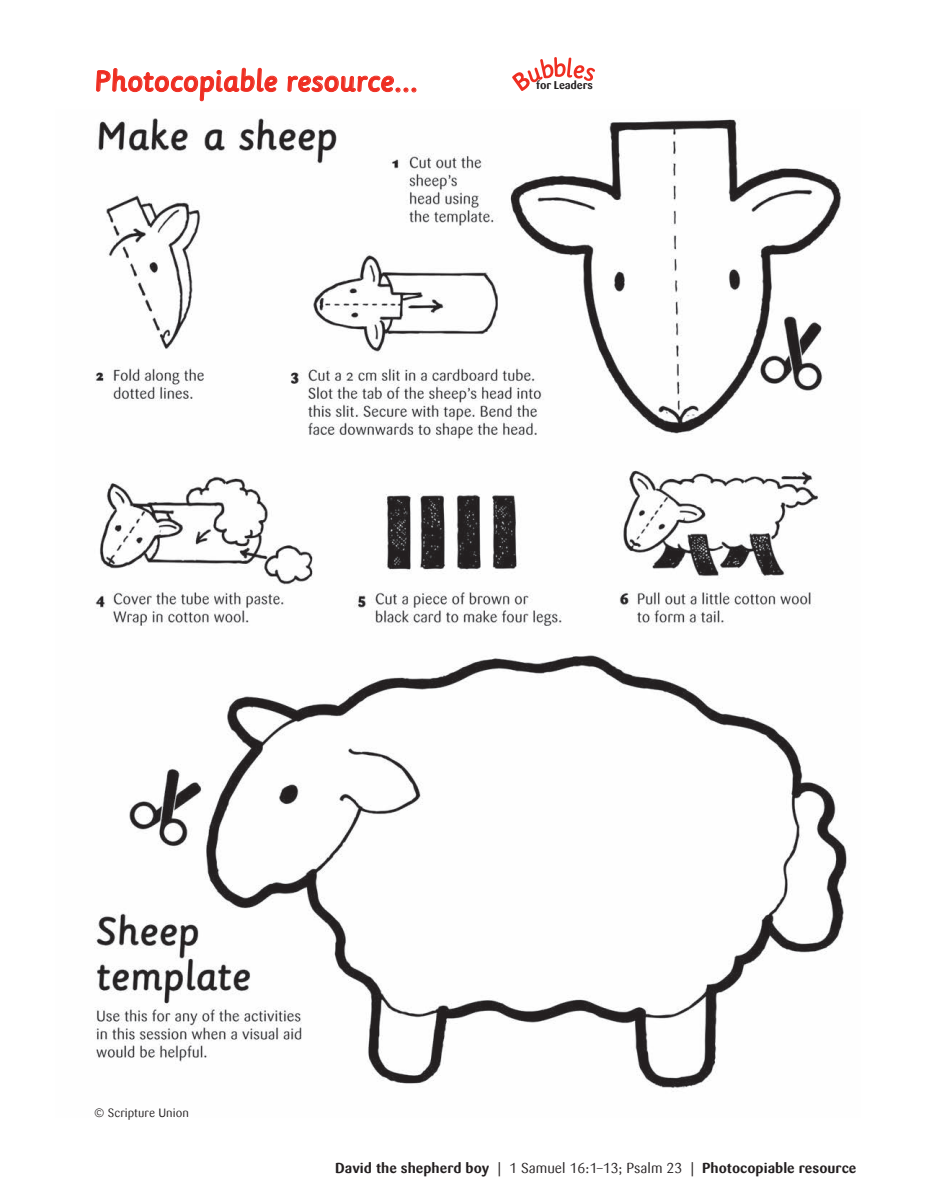
<style>
.page{position:relative;width:925px;height:1202px;background:#fff}
.page>*{position:absolute;margin:0;border:0;box-sizing:border-box;transform-origin:0 0}
.t1{font:500 33px "Sassoon Montessori";color:#ee2e22}
.t2{font:700 14.25px "Sari Offc";color:#231f20}
.t3{font:12px "Sari Offc";color:#231f20}
.t4{font:700 11.25px "Sari Offc";letter-spacing:-.01em;color:#231f20}
.s1{font-weight:400}
</style>
<div class="page">
<svg style="left:512px;top:57px;width:83px;height:34px"></svg>
<svg style="left:96px;top:67px;width:181px;height:35px"></svg>
<svg style="left:287px;top:75px;width:130px;height:18px"></svg>
<img style="left:94px;top:118px;width:753px;height:974px">
<h1 class="t1" style="left:94px;top:64px;width:325px">Photocopiable resource...</h1>
<p class="t4" style="left:536px;top:77px;width:58px">for Leaders</p>
<p class="t3" style="left:94px;top:1105px;width:96px">© Scripture Union</p>
<p class="t2" style="left:335px;top:1159px;width:522px">David the shepherd boy <span class="s1">| 1 Samuel 16:1–13; Psalm 23 |</span> Photocopiable resource</p>
</div>
